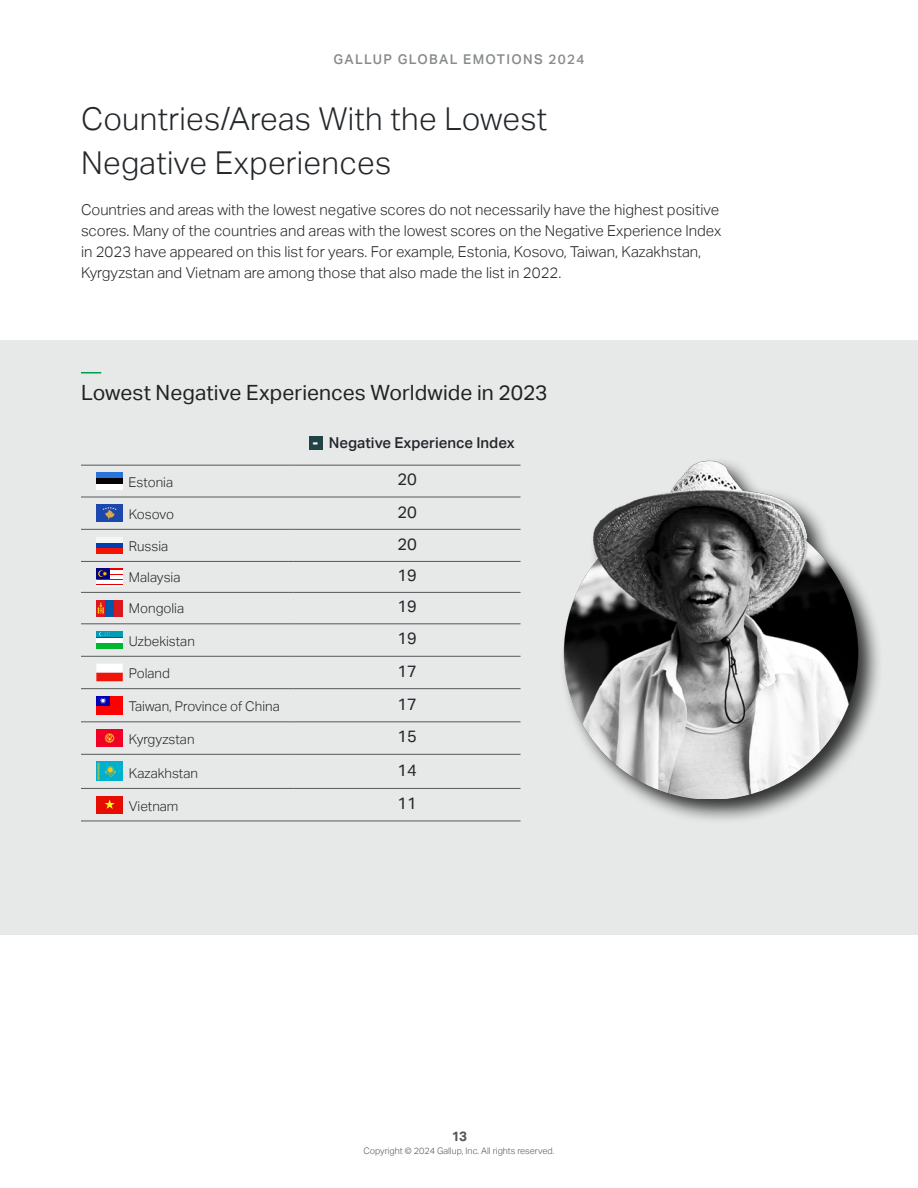
<style>
.page{position:relative;width:918px;height:1188px;background:#fff}
.page>*{position:absolute;margin:0;border:0;box-sizing:border-box;transform-origin:0 0}
.page_header{font:300 31.5px/43.5px "Aktiv Grotesk";letter-spacing:.01em;color:#24272a}
.subhead_level_1_hat{font:21px "Aktiv Grotesk";color:#222}
.body{font:16.5px "Aktiv Grotesk";color:#24272a}
.body-2{font:300 15px/21px "Aktiv Grotesk";color:#24272a}
.body-3{font:500 15px "Aktiv Grotesk";color:#24272a}
.body_bold{font:700 15px "Aktiv Grotesk";color:#fff}
.body-4{font:300 13.5px "Aktiv Grotesk";color:#24272a}
.t1{font:500 13.5px "Aktiv Grotesk";letter-spacing:.1em;color:#888b8d}
.t2{font:700 13.5px "Aktiv Grotesk";color:#54575a}
.t3{font:300 9px "Aktiv Grotesk";color:#54575a}
</style>
<div class="page">
<div style="left:0;top:340px;width:918px;height:594px;background:#e7e9e9"></div>
<svg style="left:81px;top:372px;width:21px;height:1px"></svg>
<hr style="left:81px;top:465px;width:213px;height:1px;background:#54575a">
<hr style="left:294px;top:465px;width:227px;height:1px;background:#54575a">
<hr style="left:81px;top:497px;width:213px;height:1px;background:#54575a">
<hr style="left:294px;top:497px;width:227px;height:1px;background:#54575a">
<hr style="left:81px;top:529px;width:213px;height:1px;background:#54575a">
<hr style="left:294px;top:529px;width:227px;height:1px;background:#54575a">
<hr style="left:81px;top:561px;width:213px;height:1px;background:#54575a">
<hr style="left:294px;top:561px;width:227px;height:1px;background:#54575a">
<hr style="left:81px;top:592px;width:213px;height:1px;background:#54575a">
<hr style="left:294px;top:592px;width:227px;height:1px;background:#54575a">
<hr style="left:81px;top:624px;width:213px;height:1px;background:#54575a">
<hr style="left:294px;top:624px;width:227px;height:1px;background:#54575a">
<hr style="left:81px;top:656px;width:213px;height:1px;background:#54575a">
<hr style="left:294px;top:656px;width:227px;height:1px;background:#54575a">
<hr style="left:81px;top:688px;width:213px;height:1px;background:#54575a">
<hr style="left:294px;top:688px;width:227px;height:1px;background:#54575a">
<hr style="left:81px;top:722px;width:213px;height:1px;background:#54575a">
<hr style="left:294px;top:722px;width:227px;height:1px;background:#54575a">
<hr style="left:81px;top:754px;width:213px;height:1px;background:#54575a">
<hr style="left:294px;top:754px;width:227px;height:1px;background:#54575a">
<hr style="left:81px;top:788px;width:213px;height:1px;background:#54575a">
<hr style="left:294px;top:788px;width:227px;height:1px;background:#54575a">
<hr style="left:81px;top:821px;width:213px;height:1px;background:#54575a">
<hr style="left:294px;top:821px;width:227px;height:1px;background:#54575a">
<div style="left:309px;top:436px;width:13px;height:14px;background:#204345"></div>
<div style="left:96px;top:478px;width:27px;height:6px;background:#050305"></div>
<div style="left:96px;top:473px;width:27px;height:5px;background:#2b73d6"></div>
<div style="left:96px;top:484px;width:27px;height:6px;background:#fff"></div>
<div style="left:96px;top:504px;width:27px;height:18px;background:#1c47ad"></div>
<svg style="left:103px;top:507px;width:14px;height:12px"></svg>
<div style="left:96px;top:548px;width:27px;height:6px;background:#f51200"></div>
<div style="left:96px;top:542px;width:27px;height:6px;background:#003db0"></div>
<div style="left:96px;top:537px;width:27px;height:5px;background:#f5f5f5"></div>
<svg style="left:96px;top:569px;width:27px;height:17px"></svg>
<svg style="left:96px;top:600px;width:9px;height:16px"></svg>
<div style="left:114px;top:600px;width:9px;height:16px;background:#db1721"></div>
<div style="left:105px;top:600px;width:9px;height:16px;background:#0059ab"></div>
<svg style="left:98px;top:602px;width:6px;height:12px"></svg>
<div style="left:96px;top:631px;width:27px;height:6px;background:#009cb8"></div>
<div style="left:96px;top:643px;width:27px;height:6px;background:#00b830"></div>
<svg style="left:96px;top:632px;width:27px;height:11px"></svg>
<svg style="left:96px;top:664px;width:27px;height:17px"></svg>
<div style="left:96px;top:696px;width:27px;height:18px;background:#f00"></div>
<div style="left:96px;top:696px;width:14px;height:9px;background:#0000b5"></div>
<svg style="left:100px;top:698px;width:6px;height:6px"></svg>
<div style="left:96px;top:729px;width:27px;height:18px;background:#f00026"></div>
<svg style="left:104px;top:733px;width:11px;height:10px"></svg>
<div style="left:96px;top:762px;width:27px;height:19px;background:#00b0cc"></div>
<svg style="left:97px;top:763px;width:19px;height:17px"></svg>
<div style="left:96px;top:796px;width:27px;height:18px;background:#e60d00"></div>
<svg style="left:105px;top:799px;width:10px;height:10px"></svg>
<div style="left:560px;top:457px;width:323px;height:367px;background:#000;opacity:.75"></div>
<div style="left:561px;top:458px;width:309px;height:353px;background:#000;opacity:.1"></div>
<img style="left:560px;top:457px;width:323px;height:342px">
<p class="t1" style="left:333px;top:51px;width:253px">GALLUP GLOBAL EMOTIONS 2024</p>
<h2 class="page_header" style="left:81px;top:98px;width:468px">Countries/Areas With the Lowest<br>Negative Experiences</h2>
<p class="body-2" style="left:81px;top:200px;width:642px">Countries and areas with the lowest negative scores do not necessarily have the highest positive scores. Many of the countries and areas with the lowest scores on the Negative Experience Index in 2023 have appeared on this list for years. For example, Estonia, Kosovo, Taiwan, Kazakhstan, Kyrgyzstan and Vietnam are among those that also made the list in 2022.</p>
<p class="subhead_level_1_hat" style="left:81px;top:381px;width:468px">Lowest Negative Experiences Worldwide in 2023</p>
<p class="body_bold" style="left:313px;top:434px;width:7px">-</p>
<p class="body-3" style="left:329px;top:434px;width:187px">Negative Experience Index</p>
<p class="body-4" style="left:129px;top:474px;width:46px">Estonia</p>
<p class="body" style="left:397px;top:470px;width:21px">20</p>
<p class="body-4" style="left:129px;top:506px;width:47px">Kosovo</p>
<p class="body" style="left:397px;top:502px;width:21px">20</p>
<p class="body-4" style="left:129px;top:538px;width:41px">Russia</p>
<p class="body" style="left:397px;top:534px;width:21px">20</p>
<p class="body-4" style="left:129px;top:569px;width:53px">Malaysia</p>
<p class="body" style="left:397px;top:566px;width:21px">19</p>
<p class="body-4" style="left:129px;top:601px;width:57px">Mongolia</p>
<p class="body" style="left:397px;top:597px;width:21px">19</p>
<p class="body-4" style="left:129px;top:633px;width:68px">Uzbekistan</p>
<p class="body" style="left:397px;top:629px;width:21px">19</p>
<p class="body-4" style="left:129px;top:666px;width:43px">Poland</p>
<p class="body" style="left:397px;top:662px;width:21px">17</p>
<p class="body-4" style="left:129px;top:699px;width:152px">Taiwan, Province of China</p>
<p class="body" style="left:397px;top:694px;width:21px">17</p>
<p class="body-4" style="left:129px;top:731px;width:67px">Kyrgyzstan</p>
<p class="body" style="left:397px;top:727px;width:21px">15</p>
<p class="body-4" style="left:129px;top:765px;width:71px">Kazakhstan</p>
<p class="body" style="left:397px;top:760px;width:21px">14</p>
<p class="body-4" style="left:129px;top:798px;width:51px">Vietnam</p>
<p class="body" style="left:397px;top:794px;width:21px">11</p>
<p class="t2" style="left:451px;top:1128px;width:17px">13</p>
<p class="t3" style="left:363px;top:1146px;width:193px">Copyright © 2024 Gallup, Inc. All rights reserved.</p>
</div>
